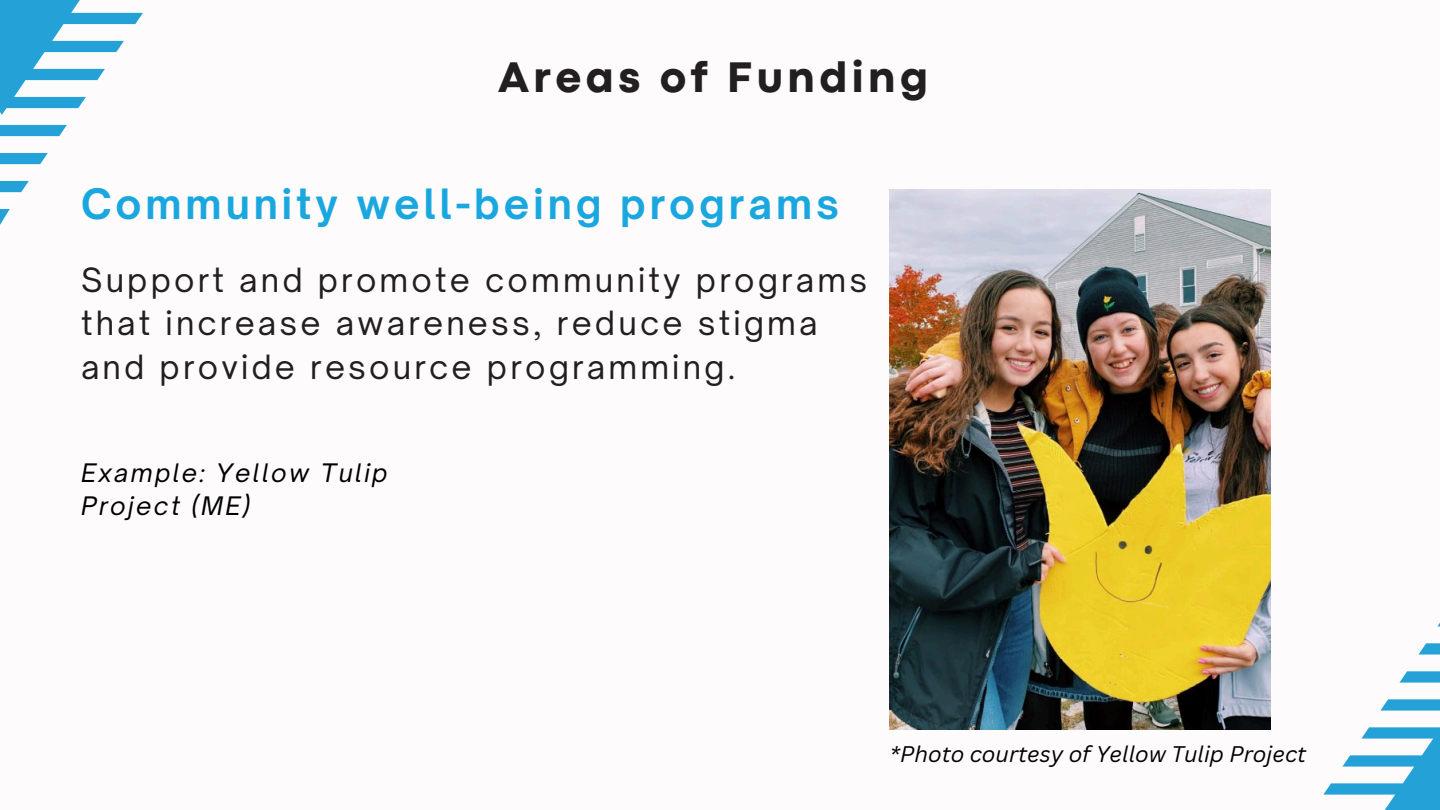
<style>
.page{position:relative;width:1440px;height:810px;background:#fdfbfb}
.page>*{position:absolute;margin:0;border:0;box-sizing:border-box;transform-origin:0 0}
.t1{font:800 44.7px "Codec Pro";letter-spacing:.1em;color:#231f20}
.t2{font:700 40px "Open Sauce One";letter-spacing:.1em;color:#1aa7df}
.t3{font:32px/43.5px "Open Sauce One";letter-spacing:.1em;color:#231f20}
.t4{font:italic 24.4px/33px "Open Sauce One";letter-spacing:.1em;color:#000}
.t5{font:italic 22px "Canva Sans";color:#000}
</style>
<div class="page">
<svg style="left:1323px;top:727px;width:117px;height:83px"></svg>
<svg style="left:1400px;top:671px;width:40px;height:12px"></svg>
<svg style="left:1419px;top:643px;width:21px;height:12px"></svg>
<svg style="left:1380px;top:699px;width:60px;height:12px"></svg>
<svg style="left:0;top:0;width:143px;height:115px"></svg>
<svg style="left:0;top:153px;width:48px;height:11px"></svg>
<svg style="left:0;top:181px;width:29px;height:11px"></svg>
<svg style="left:0;top:125px;width:67px;height:11px"></svg>
<svg style="left:0;top:209px;width:10px;height:16px"></svg>
<img style="left:890px;top:189px;width:381px;height:540px">
<h1 class="t1" style="left:498px;top:61px;width:431px">Areas of Funding</h1>
<p class="t2" style="left:81px;top:179px;width:760px">Community well-being programs</p>
<h2 class="t3" style="left:81px;top:258px;width:788px">Support and promote community programs that increase awareness, reduce stigma and provide resource programming.</h2>
<h3 class="t4" style="left:81px;top:457px;width:308px">Example: Yellow Tulip<br>Project (ME)</h3>
<p class="t5" style="left:890px;top:739px;width:418px">*Photo courtesy of Yellow Tulip Project</p>
</div>
